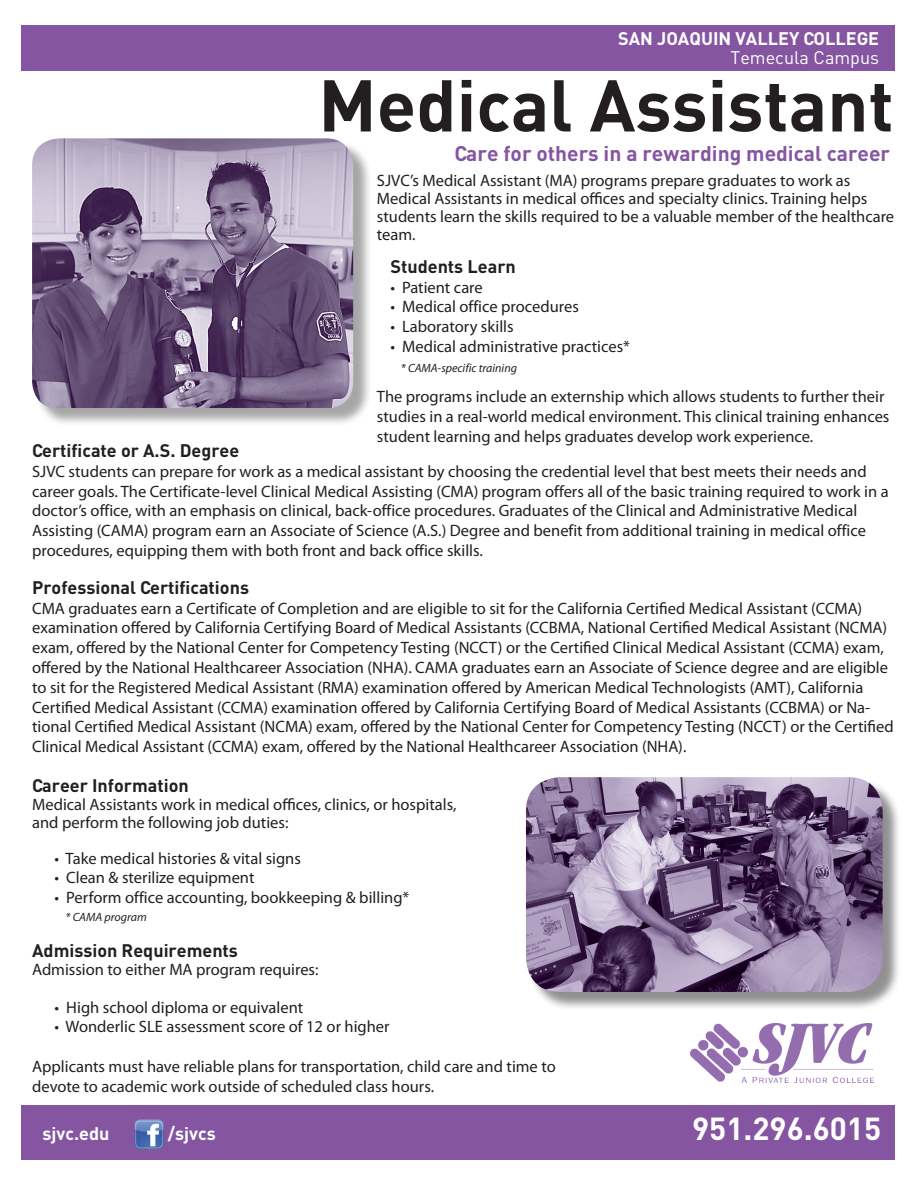
<style>
.page{position:relative;width:918px;height:1188px;background:#fff}
.page>*{position:absolute;margin:0;border:0;box-sizing:border-box;transform-origin:0 0}
.t1{font:700 72px "DIN";color:#231f20}
.t2{font:700 31.5px "DIN";color:#fff}
.t3{font:700 21px "DIN";color:#8555a2}
.t4{font:700 18px "DIN";color:#231f20}
.t5{font:700 18px "DIN";color:#fff}
.t6{font:18px "DIN";color:#fff}
.t7{font:16.5px/19.8px "Myriad Pro";color:#231f20}
.t8{font:italic 12px "Myriad Pro";color:#231f20}
</style>
<div class="page">
<div style="left:22px;top:25px;width:873px;height:45px;background:#8555a2"></div>
<div style="left:34px;top:141px;width:338px;height:286px;background:#231f20;opacity:.4"></div>
<img style="left:32px;top:138px;width:321px;height:270px">
<div style="left:528px;top:779px;width:373px;height:232px;background:#231f20;opacity:.5"></div>
<img style="left:526px;top:777px;width:357px;height:215px">
<img style="left:690px;top:1023px;width:184px;height:60px">
<div style="left:22px;top:1106px;width:873px;height:54px;background:#8555a2"></div>
<img style="left:134px;top:1119px;width:30px;height:31px">
<p class="t5" style="left:618px;top:26px;width:263px">SAN JOAQUIN VALLEY COLLEGE</p>
<p class="t6" style="left:731px;top:46px;width:150px">Temecula Campus</p>
<h1 class="t1" style="left:318px;top:58px;width:577px">Medical Assistant</h1>
<p class="t3" style="left:454px;top:140px;width:437px">Care for others in a rewarding medical career</p>
<p class="t7" style="left:377px;top:172px;width:519px;line-height:18px">SJVC’s Medical Assistant (MA) programs prepare graduates to work as Medical Assistants in medical offices and specialty clinics. Training helps students learn the skills required to be a valuable member of the healthcare team.</p>
<p class="t4" style="left:390px;top:255px;width:127px">Students Learn</p>
<p class="t7" style="left:390px;top:277px;width:94px">• Patient care</p>
<p class="t7" style="left:390px;top:297px;width:190px">• Medical office procedures</p>
<p class="t7" style="left:390px;top:317px;width:125px">• Laboratory skills</p>
<p class="t7" style="left:390px;top:337px;width:241px">• Medical administrative practices*</p>
<p class="t8" style="left:401px;top:361px;width:118px">* CAMA-specific training</p>
<p class="t7" style="left:377px;top:387px;width:514px">The programs include an externship which allows students to further their studies in a real-world medical environment. This clinical training enhances student learning and helps graduates develop work experience.</p>
<p class="t4" style="left:32px;top:439px;width:209px">Certificate or A.S. Degree</p>
<p class="t7" style="left:32px;top:462px;width:858px">SJVC students can prepare for work as a medical assistant by choosing the credential level that best meets their needs and career goals. The Certificate-level Clinical Medical Assisting (CMA) program offers all of the basic training required to work in a doctor’s office, with an emphasis on clinical, back-office procedures. Graduates of the Clinical and Administrative Medical Assisting (CAMA) program earn an Associate of Science (A.S.) Degree and benefit from additional training in medical office procedures, equipping them with both front and back office skills.</p>
<p class="t4" style="left:32px;top:575px;width:218px">Professional Certifications</p>
<p class="t7" style="left:32px;top:598px;width:863px">CMA graduates earn a Certificate of Completion and are eligible to sit for the California Certified Medical Assistant (CCMA) examination offered by California Certifying Board of Medical Assistants (CCBMA, National Certified Medical Assistant (NCMA) exam, offered by the National Center for Competency Testing (NCCT) or the Certified Clinical Medical Assistant (CCMA) exam, offered by the National Healthcareer Association (NHA). CAMA graduates earn an Associate of Science degree and are eligible to sit for the Registered Medical Assistant (RMA) examination offered by American Medical Technologists (AMT), California Certified Medical Assistant (CCMA) examination offered by California Certifying Board of Medical Assistants (CCBMA) or Na&shy;tional Certified Medical Assistant (NCMA) exam, offered by the National Center for Competency Testing (NCCT) or the Certified Clinical Medical Assistant (CCMA) exam, offered by the National Healthcareer Association (NHA).</p>
<p class="t4" style="left:32px;top:773px;width:158px">Career Information</p>
<p class="t7" style="left:32px;top:795px;width:426px;line-height:18px">Medical Assistants work in medical offices, clinics, or hospitals, and perform the following job duties:</p>
<p class="t7" style="left:55px;top:848px;width:248px">• Take medical histories &amp; vital signs</p>
<p class="t7" style="left:55px;top:868px;width:201px">• Clean &amp; sterilize equipment</p>
<p class="t7" style="left:55px;top:888px;width:356px">• Perform office accounting, bookkeeping &amp; billing*</p>
<p class="t8" style="left:66px;top:911px;width:83px">* CAMA program</p>
<p class="t4" style="left:32px;top:939px;width:207px">Admission Requirements</p>
<p class="t7" style="left:32px;top:960px;width:288px">Admission to either MA program requires:</p>
<p class="t7" style="left:55px;top:998px;width:250px">• High school diploma or equivalent</p>
<p class="t7" style="left:55px;top:1017px;width:337px">• Wonderlic SLE assessment score of 12 or higher</p>
<p class="t7" style="left:32px;top:1057px;width:525px">Applicants must have reliable plans for transportation, child care and time to devote to academic work outside of scheduled class hours.</p>
<p class="t5" style="left:43px;top:1122px;width:68px">sjvc.edu</p>
<p class="t5" style="left:168px;top:1122px;width:49px">/sjvcs</p>
<h2 class="t2" style="left:692px;top:1108px;width:190px">951.296.6015</h2>
</div>
